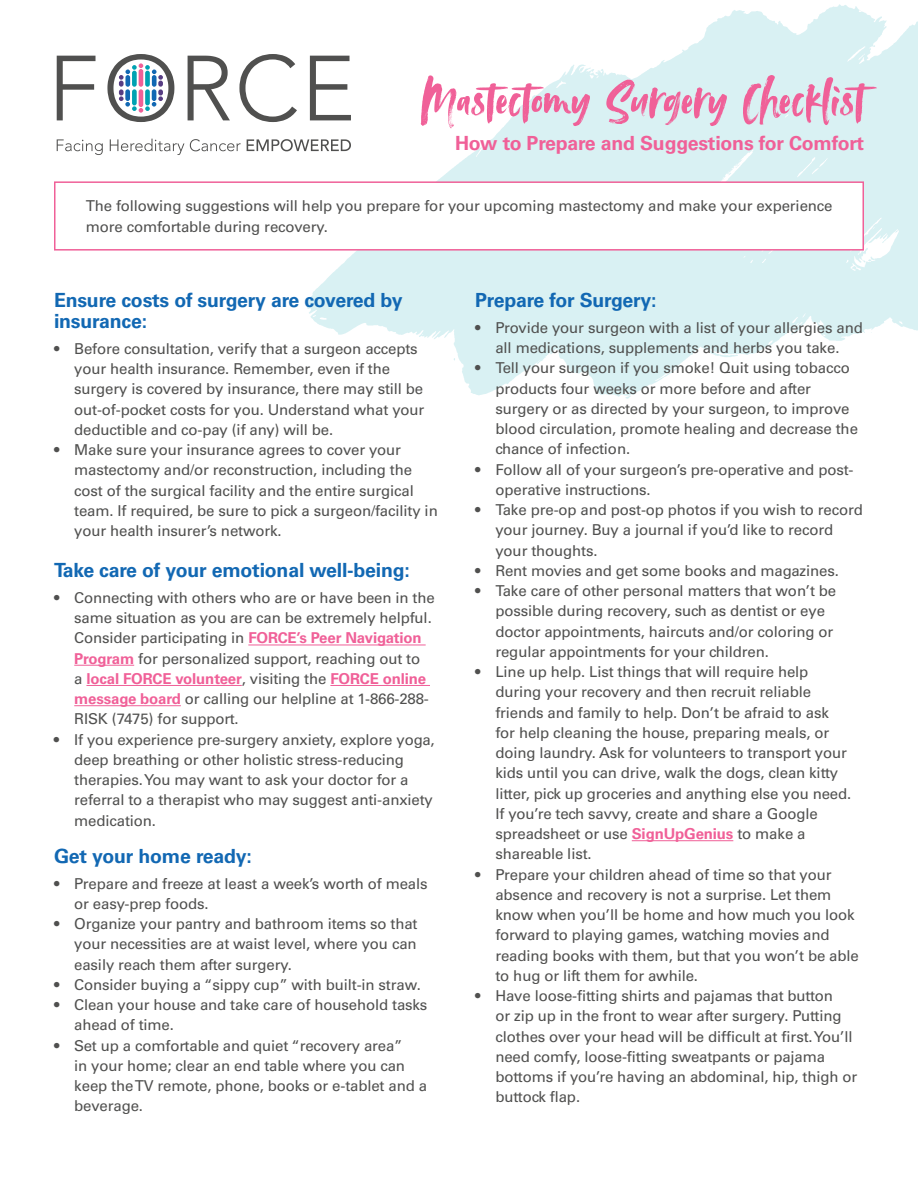
<style>
.page{position:relative;width:918px;height:1188px;background:#fff}
.page>*{position:absolute;margin:0;border:0;box-sizing:border-box;transform-origin:0 0}
.t1{font:54px "Avallon";color:#f06098}
.t2{font:700 19.5px/21px "Univers";letter-spacing:-.01em;color:#1268b3}
.t3{font:700 19.5px "Univers";letter-spacing:-.01em;color:#f06098}
.t4{font:15px/20.2px "Univers";letter-spacing:-.01em;color:#50504f}
.s1{font-weight:700;color:#f06098}
</style>
<div class="page">
<svg style="left:307px;top:4px;width:611px;height:393px;fill:#d9f1f3"></svg>
<svg style="left:625px;top:396px;width:6px;height:3px"></svg>
<svg style="left:717px;top:154px;width:30px;height:27px"></svg>
<div style="left:54px;top:181px;width:810px;height:70px;background:#fff;border:2px solid #f06098"></div>
<hr style="left:248px;top:645px;width:178px;height:1px;background:#f06098">
<hr style="left:74px;top:665px;width:60px;height:1px;background:#f06098">
<hr style="left:86px;top:685px;width:156px;height:1px;background:#f06098">
<hr style="left:330px;top:685px;width:100px;height:1px;background:#f06098">
<hr style="left:74px;top:705px;width:107px;height:1px;background:#f06098">
<hr style="left:632px;top:840px;width:101px;height:1px;background:#f06098">
<svg style="left:239px;top:54px;width:58px;height:68px"></svg>
<svg style="left:310px;top:56px;width:41px;height:64px"></svg>
<svg style="left:57px;top:139px;width:46px;height:16px"></svg>
<svg style="left:110px;top:139px;width:74px;height:16px"></svg>
<svg style="left:190px;top:139px;width:51px;height:12px"></svg>
<svg style="left:247px;top:139px;width:104px;height:12px"></svg>
<svg style="left:57px;top:56px;width:39px;height:64px"></svg>
<svg style="left:188px;top:56px;width:42px;height:64px"></svg>
<svg style="left:107px;top:54px;width:67px;height:68px"></svg>
<h1 class="t1" style="left:421px;top:64px;width:445px">Mastectomy Surgery Checklist</h1>
<h2 class="t3" style="left:455px;top:132px;width:410px">How to Prepare and Suggestions for Comfort</h2>
<p class="t4" style="left:86px;top:195px;width:748px;line-height:21px">The following suggestions will help you prepare for your upcoming mastectomy and make your experience more comfortable during recovery.</p>
<h2 class="t2" style="left:54px;top:290px;width:350px">Ensure costs of surgery are covered by insurance:</h2>
<p class="t4" style="left:74px;top:339px;width:352px;text-indent:-20px">• Before consultation, verify that a surgeon accepts your health insurance. Remember, even if the surgery is covered by insurance, there may still be out-of-pocket costs for you. Understand what your deductible and co-pay (if any) will be.</p>
<p class="t4" style="left:74px;top:440px;width:365px;text-indent:-20px">• Make sure your insurance agrees to cover your mastectomy and/or reconstruction, including the cost of the surgical facility and the entire surgical team. If required, be sure to pick a surgeon/facility in your health insurer’s network.</p>
<h2 class="t2" style="left:54px;top:560px;width:358px">Take care of your emotional well-being:</h2>
<p class="t4" style="left:74px;top:588px;width:362px;text-indent:-20px">• Connecting with others who are or have been in the same situation as you are can be extremely helpful.<br>Consider participating in <span class="s1">FORCE’s Peer Navigation Program</span> for personalized support, reaching out to<br>a <span class="s1">local FORCE volunteer</span>, visiting the <span class="s1">FORCE online message board</span> or calling our helpline at 1-866-288- RISK (7475) for support.</p>
<p class="t4" style="left:74px;top:729px;width:362px;text-indent:-20px">• If you experience pre-surgery anxiety, explore yoga, deep breathing or other holistic stress-reducing therapies. You may want to ask your doctor for a referral to a therapist who may suggest anti-anxiety medication.</p>
<h2 class="t2" style="left:54px;top:846px;width:199px">Get your home ready:</h2>
<p class="t4" style="left:74px;top:873px;width:355px;text-indent:-20px">• Prepare and freeze at least a week’s worth of meals or easy-prep foods.</p>
<p class="t4" style="left:74px;top:914px;width:345px;text-align:justify;text-indent:-20px">• Organize your pantry and bathroom items so that your necessities are at waist level, where you can easily reach them after surgery.</p>
<p class="t4" style="left:54px;top:975px;width:368px">• Consider buying a “sippy cup” with built-in straw.</p>
<p class="t4" style="left:74px;top:995px;width:355px;text-indent:-20px">• Clean your house and take care of household tasks ahead of time.</p>
<p class="t4" style="left:74px;top:1035px;width:354px;text-indent:-20px">• Set up a comfortable and quiet “recovery area”<br>in your home; clear an end table where you can keep the TV remote, phone, books or e-tablet and a beverage.</p>
<h2 class="t2" style="left:475px;top:290px;width:183px">Prepare for Surgery:</h2>
<p class="t4" style="left:475px;top:318px;width:389px;text-align:center">• Provide your surgeon with a list of your allergies and all medications, supplements and herbs you take.</p>
<p class="t4" style="left:495px;top:358px;width:364px;text-indent:-20px">• Tell your surgeon if you smoke! Quit using tobacco products four weeks or more before and after surgery or as directed by your surgeon, to improve blood circulation, promote healing and decrease the chance of infection.</p>
<p class="t4" style="left:495px;top:459px;width:360px;text-indent:-20px">• Follow all of your surgeon’s pre-operative and post&shy;operative instructions.</p>
<p class="t4" style="left:495px;top:500px;width:369px;text-indent:-20px">• Take pre-op and post-op photos if you wish to record your journey. Buy a journal if you’d like to record your thoughts.</p>
<p class="t4" style="left:475px;top:561px;width:365px">• Rent movies and get some books and magazines.</p>
<p class="t4" style="left:495px;top:581px;width:342px;text-indent:-20px">• Take care of other personal matters that won’t be possible during recovery, such as dentist or eye doctor appointments, haircuts and/or coloring or regular appointments for your children.</p>
<p class="t4" style="left:495px;top:662px;width:357px;text-indent:-20px">• Line up help. List things that will require help during your recovery and then recruit reliable friends and family to help. Don’t be afraid to ask for help cleaning the house, preparing meals, or doing laundry. Ask for volunteers to transport your kids until you can drive, walk the dogs, clean kitty litter, pick up groceries and anything else you need.<br>If you’re tech savvy, create and share a Google spreadsheet or use <span class="s1">SignUpGenius</span> to make a shareable list.</p>
<p class="t4" style="left:495px;top:864px;width:365px;text-indent:-20px">• Prepare your children ahead of time so that your absence and recovery is not a surprise. Let them know when you’ll be home and how much you look forward to playing games, watching movies and reading books with them, but that you won’t be able to hug or lift them for awhile.</p>
<p class="t4" style="left:495px;top:986px;width:363px;text-indent:-20px">• Have loose-fitting shirts and pajamas that button<br>or zip up in the front to wear after surgery. Putting clothes over your head will be difficult at first. You’ll need comfy, loose-fitting sweatpants or pajama bottoms if you’re having an abdominal, hip, thigh or buttock flap.</p>
</div>
